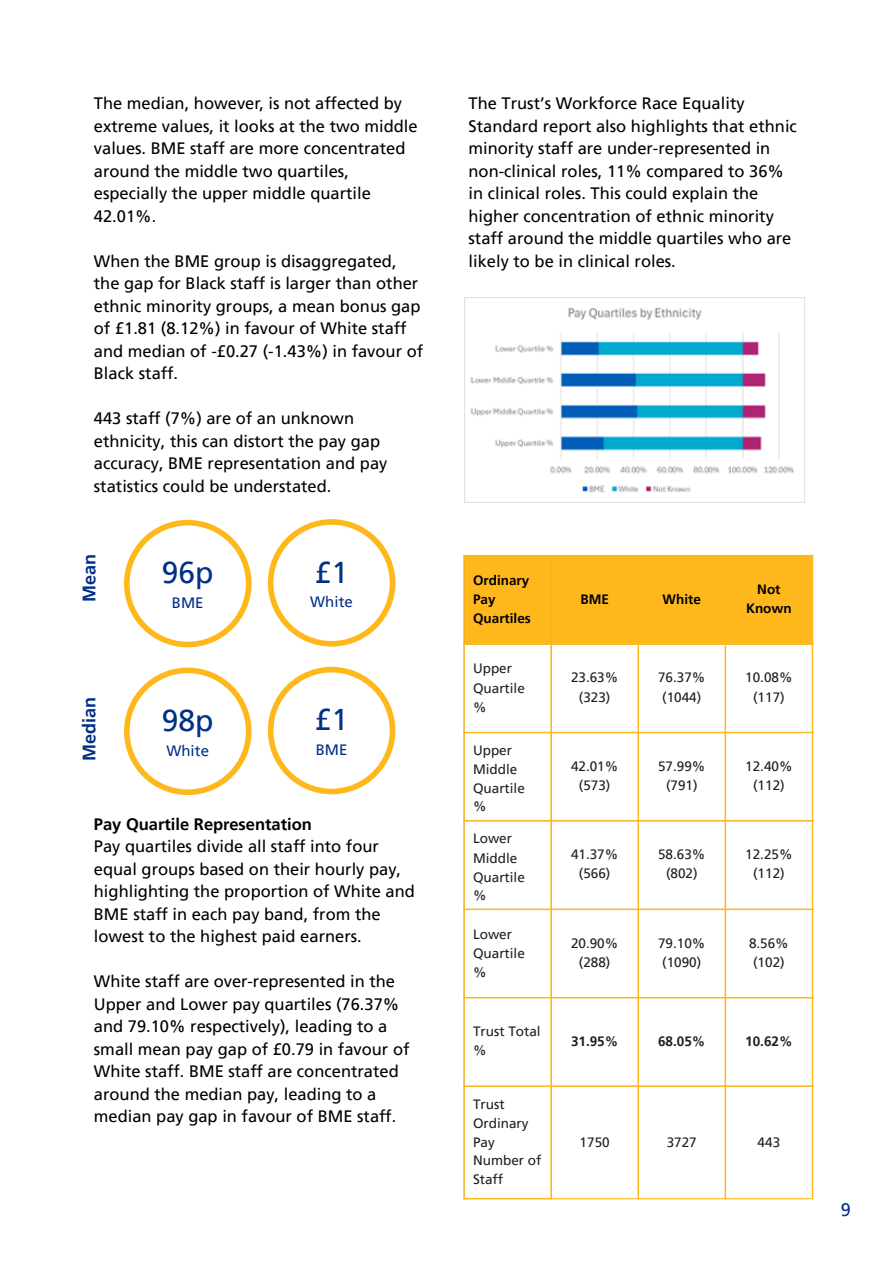
<style>
.page{position:relative;width:894px;height:1264px;background:#fff}
.page>*{position:absolute;margin:0;border:0;box-sizing:border-box;transform-origin:0 0}
.t1{font:30px "Frutiger LT Pro";color:#003087}
.t2{font:700 18px "Frutiger LT Pro";color:#003087}
.t3{font:18px "Frutiger LT Pro";color:#003087}
.t4{font:16.5px/22.5px "Frutiger LT Pro";color:#000}
.t5{font:700 16.5px "Frutiger LT Pro";color:#000}
.t6{font:15px "Frutiger LT Pro";color:#003087}
.t7{font:13.5px/19.2px "Frutiger LT Pro";color:#231f20;text-align:center}
.t8{font:700 13.5px/19.2px "Frutiger LT Pro";color:#000}
.t9{font:700 13.5px "Frutiger LT Pro";color:#231f20}
</style>
<div class="page">
<img style="left:464px;top:297px;width:340px;height:205px">
<div style="left:464px;top:555px;width:87px;height:89px;background:#ffb81c"></div>
<div style="left:551px;top:555px;width:87px;height:89px;background:#ffb81c"></div>
<div style="left:638px;top:555px;width:88px;height:89px;background:#ffb81c"></div>
<div style="left:725px;top:555px;width:86px;height:89px;background:#ffb81c"></div>
<hr style="left:551px;top:1198px;width:260px;height:1px;background:#ffb81c">
<hr style="left:463px;top:556px;width:1px;height:641px;background:#ffb81c">
<hr style="left:550px;top:556px;width:1px;height:641px;background:#ffb81c">
<hr style="left:637px;top:556px;width:1px;height:643px;background:#ffb81c">
<hr style="left:724px;top:556px;width:2px;height:643px;background:#ffb81c">
<hr style="left:811px;top:556px;width:2px;height:643px;background:#ffb81c">
<hr style="left:463px;top:555px;width:350px;height:1px;background:#ffb81c">
<hr style="left:463px;top:643px;width:350px;height:2px;background:#ffb81c">
<hr style="left:463px;top:731px;width:350px;height:2px;background:#ffb81c">
<hr style="left:463px;top:820px;width:350px;height:1px;background:#ffb81c">
<hr style="left:463px;top:908px;width:350px;height:2px;background:#ffb81c">
<hr style="left:463px;top:996px;width:350px;height:2px;background:#ffb81c">
<hr style="left:463px;top:1085px;width:350px;height:1px;background:#ffb81c">
<hr style="left:463px;top:1197px;width:88px;height:2px;background:#ffb81c">
<svg style="left:124px;top:520px;width:127px;height:127px"></svg>
<svg style="left:268px;top:519px;width:127px;height:127px"></svg>
<svg style="left:124px;top:667px;width:127px;height:127px"></svg>
<svg style="left:268px;top:667px;width:127px;height:127px"></svg>
<p class="t4" style="left:94px;top:92px;width:325px">The median, however, is not affected by extreme values, it looks at the two middle values. BME staff are more concentrated around the middle two quartiles, especially the upper middle quartile 42.01%.</p>
<p class="t4" style="left:94px;top:250px;width:331px">When the BME group is disaggregated, the gap for Black staff is larger than other ethnic minority groups, a mean bonus gap of £1.81 (8.12%) in favour of White staff and median of -£0.27 (-1.43%) in favour of Black staff.</p>
<p class="t4" style="left:94px;top:407px;width:295px">443 staff (7%) are of an unknown ethnicity, this can distort the pay gap accuracy, BME representation and pay statistics could be understated.</p>
<p class="t2" style="left:78px;top:602px;width:50px;rotate:-90deg">Mean</p>
<p class="t2" style="left:78px;top:760px;width:66px;rotate:-90deg">Median</p>
<h1 class="t1" style="left:162px;top:554px;width:53px">96p</h1>
<p class="t6" style="left:172px;top:593px;width:33px">BME</p>
<h1 class="t1" style="left:162px;top:702px;width:53px">98p</h1>
<p class="t6" style="left:166px;top:741px;width:44px">White</p>
<h1 class="t1" style="left:315px;top:553px;width:35px">£1</h1>
<p class="t6" style="left:310px;top:593px;width:44px">White</p>
<h1 class="t1" style="left:315px;top:701px;width:35px">£1</h1>
<p class="t6" style="left:315px;top:740px;width:33px">BME</p>
<p class="t5" style="left:94px;top:813px;width:219px">Pay Quartile Representation</p>
<p class="t4" style="left:94px;top:835px;width:322px">Pay quartiles divide all staff into four equal groups based on their hourly pay, highlighting the proportion of White and BME staff in each pay band, from the lowest to the highest paid earners.</p>
<p class="t4" style="left:94px;top:970px;width:317px">White staff are over-represented in the Upper and Lower pay quartiles (76.37% and 79.10% respectively), leading to a small mean pay gap of £0.79 in favour of White staff. BME staff are concentrated around the median pay, leading to a median pay gap in favour of BME staff.</p>
<p class="t4" style="left:468px;top:92px;width:330px">The Trust’s Workforce Race Equality Standard report also highlights that ethnic minority staff are under-represented in non-clinical roles, 11% compared to 36% in clinical roles. This could explain the higher concentration of ethnic minority staff around the middle quartiles who are likely to be in clinical roles.</p>
<p class="t8" style="left:473px;top:570px;width:59px">Ordinary<br>Pay<br>Quartiles</p>
<p class="t8" style="left:580px;top:589px;width:30px">BME</p>
<p class="t8" style="left:662px;top:589px;width:40px">White</p>
<p class="t8" style="left:745px;top:579px;width:47px;text-align:center">Not<br>Known</p>
<p class="t7" style="left:473px;top:659px;width:53px;text-align:left">Upper<br>Quartile %</p>
<p class="t7" style="left:571px;top:668px;width:49px">23.63% (323)</p>
<p class="t7" style="left:658px;top:668px;width:49px">76.37% (1044)</p>
<p class="t7" style="left:745px;top:668px;width:49px">10.08% (117)</p>
<p class="t7" style="left:473px;top:740px;width:53px;line-height:18.8px;text-align:left">Upper<br>Middle<br>Quartile %</p>
<p class="t7" style="left:571px;top:756px;width:49px">42.01% (573)</p>
<p class="t7" style="left:658px;top:756px;width:49px">57.99% (791)</p>
<p class="t7" style="left:745px;top:756px;width:49px">12.40% (112)</p>
<p class="t7" style="left:473px;top:829px;width:53px;line-height:18.8px;text-align:left">Lower<br>Middle<br>Quartile %</p>
<p class="t7" style="left:571px;top:844px;width:49px">41.37% (566)</p>
<p class="t7" style="left:658px;top:844px;width:49px">58.63% (802)</p>
<p class="t7" style="left:745px;top:844px;width:49px">12.25% (112)</p>
<p class="t7" style="left:473px;top:924px;width:53px;text-align:left">Lower<br>Quartile %</p>
<p class="t7" style="left:571px;top:933px;width:49px">20.90% (288)</p>
<p class="t7" style="left:658px;top:933px;width:49px">79.10% (1090)</p>
<p class="t7" style="left:748px;top:933px;width:41px">8.56% (102)</p>
<p class="t7" style="left:473px;top:1021px;width:69px;text-align:left">Trust Total %</p>
<p class="t9" style="left:571px;top:1033px;width:49px">31.95%</p>
<p class="t9" style="left:658px;top:1033px;width:49px">68.05%</p>
<p class="t9" style="left:745px;top:1033px;width:49px">10.62%</p>
<p class="t7" style="left:473px;top:1094px;width:70px;text-align:left">Trust<br>Ordinary<br>Pay<br>Number of<br>Staff</p>
<p class="t7" style="left:579px;top:1132px;width:32px">1750</p>
<p class="t7" style="left:666px;top:1132px;width:32px">3727</p>
<p class="t7" style="left:757px;top:1132px;width:24px">443</p>
<p class="t3" style="left:840px;top:1198px;width:12px">9</p>
</div>
